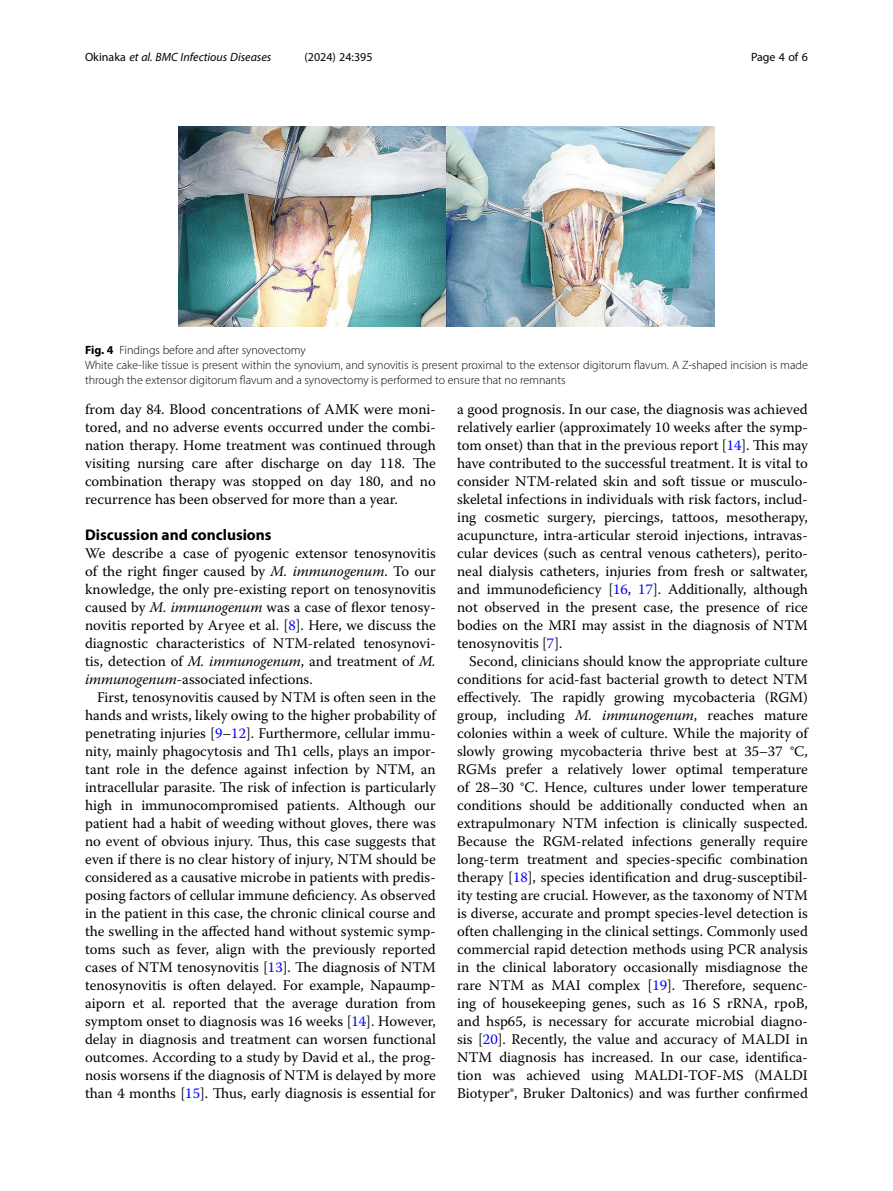
<style>
.page{position:relative;width:893px;height:1191px;background:#fff}
.page>*{position:absolute;margin:0;border:0;box-sizing:border-box;transform-origin:0 0}
.Head_1{font:700 15.45px "Myriad Pro";color:#000}
.Body_Text_Indent{font:14.7px/18px "Warnock Pro";color:#000;text-align:justify}
.Body_Text{font:14.7px/18px "Warnock Pro";color:#000;text-align:justify}
.Figure_Caption{font:300 12px/15px "Myriad Pro";color:#000}
.t1{font:italic 12px "Myriad Pro";color:#000}
.t2{font:12px "Myriad Pro";color:#000}
.s1{font-style:normal}
.s2{font-weight:700}
.s3{font-style:italic}
.s4{color:#00f}
</style>
<div class="page">
<img style="left:178px;top:126px;width:536px;height:201px">
<p class="t1" style="left:85px;top:50px;width:188px"><span class="s1">Okinaka</span> et al. BMC Infectious Diseases</p>
<p class="t2" style="left:304px;top:50px;width:70px">(2024) 24:395</p>
<p class="t2" style="left:751px;top:50px;width:58px">Page 4 of 6</p>
<p class="Figure_Caption" style="left:85px;top:342px;width:222px"><span class="s2">Fig. 4</span> Findings before and after synovectomy</p>
<p class="Figure_Caption" style="left:85px;top:357px;width:724px">White cake-like tissue is present within the synovium, and synovitis is present proximal to the extensor digitorum flavum. A Z-shaped incision is made through the extensor digitorum flavum and a synovectomy is performed to ensure that no remnants</p>
<p class="Body_Text" style="left:85px;top:400px;width:352px">from day 84. Blood concentrations of AMK were moni&shy;tored, and no adverse events occurred under the combi&shy;nation therapy. Home treatment was continued through visiting nursing care after discharge on day 118. The combination therapy was stopped on day 180, and no recurrence has been observed for more than a year.</p>
<p class="Head_1" style="left:85px;top:525px;width:188px">Discussion and conclusions</p>
<p class="Body_Text" style="left:85px;top:544px;width:352px">We describe a case of pyogenic extensor tenosynovitis of the right finger caused by <span class="s3">M. immunogenum</span>. To our knowledge, the only pre-existing report on tenosynovitis caused by <span class="s3">M. immunogenum</span> was a case of flexor tenosy&shy;novitis reported by Aryee et al. [<span class="s4">8</span>]. Here, we discuss the diagnostic characteristics of NTM-related tenosynovi&shy;tis, detection of <span class="s3">M. immunogenum</span>, and treatment of <span class="s3">M. immunogenum</span>-associated infections.</p>
<p class="Body_Text_Indent" style="left:85px;top:688px;width:352px;text-indent:12px">First, tenosynovitis caused by NTM is often seen in the hands and wrists, likely owing to the higher probability of penetrating injuries [<span class="s4">9</span>–<span class="s4">12</span>]. Furthermore, cellular immu&shy;nity, mainly phagocytosis and Th1 cells, plays an impor&shy;tant role in the defence against infection by NTM, an intracellular parasite. The risk of infection is particularly high in immunocompromised patients. Although our patient had a habit of weeding without gloves, there was no event of obvious injury. Thus, this case suggests that even if there is no clear history of injury, NTM should be considered as a causative microbe in patients with predis&shy;posing factors of cellular immune deficiency. As observed in the patient in this case, the chronic clinical course and the swelling in the affected hand without systemic symp&shy;toms such as fever, align with the previously reported cases of NTM tenosynovitis [<span class="s4">13</span>]. The diagnosis of NTM tenosynovitis is often delayed. For example, Napaump&shy;aiporn et al. reported that the average duration from symptom onset to diagnosis was 16 weeks [<span class="s4">14</span>]. However, delay in diagnosis and treatment can worsen functional outcomes. According to a study by David et al., the prog&shy;nosis worsens if the diagnosis of NTM is delayed by more than 4 months [<span class="s4">15</span>]. Thus, early diagnosis is essential for</p>
<p class="Body_Text_Indent" style="left:457px;top:400px;width:352px">a good prognosis. In our case, the diagnosis was achieved relatively earlier (approximately 10 weeks after the symp&shy;tom onset) than that in the previous report [<span class="s4">14</span>]. This may have contributed to the successful treatment. It is vital to consider NTM-related skin and soft tissue or musculo&shy;skeletal infections in individuals with risk factors, includ&shy;ing cosmetic surgery, piercings, tattoos, mesotherapy, acupuncture, intra-articular steroid injections, intravas&shy;cular devices (such as central venous catheters), perito&shy;neal dialysis catheters, injuries from fresh or saltwater, and immunodeficiency [<span class="s4">16</span>, <span class="s4">17</span>]. Additionally, although not observed in the present case, the presence of rice bodies on the MRI may assist in the diagnosis of NTM tenosynovitis [<span class="s4">7</span>].</p>
<p class="Body_Text_Indent" style="left:457px;top:652px;width:352px;text-indent:12px">Second, clinicians should know the appropriate culture conditions for acid-fast bacterial growth to detect NTM effectively. The rapidly growing mycobacteria (RGM) group, including <span class="s3">M. immunogenum</span>, reaches mature colonies within a week of culture. While the majority of slowly growing mycobacteria thrive best at 35–37 °C, RGMs prefer a relatively lower optimal temperature of 28–30 °C. Hence, cultures under lower temperature conditions should be additionally conducted when an extrapulmonary NTM infection is clinically suspected.<br>Because the RGM-related infections generally require long-term treatment and species-specific combination therapy [<span class="s4">18</span>], species identification and drug-susceptibil&shy;ity testing are crucial. However, as the taxonomy of NTM is diverse, accurate and prompt species-level detection is often challenging in the clinical settings. Commonly used commercial rapid detection methods using PCR analysis in the clinical laboratory occasionally misdiagnose the rare NTM as MAI complex [<span class="s4">19</span>]. Therefore, sequenc&shy;ing of housekeeping genes, such as 16 S rRNA, rpoB, and hsp65, is necessary for accurate microbial diagno&shy;sis [<span class="s4">20</span>]. Recently, the value and accuracy of MALDI in NTM diagnosis has increased. In our case, identifica&shy;tion was achieved using MALDI-TOF-MS (MALDI Biotyper®, Bruker Daltonics) and was further confirmed</p>
</div>
